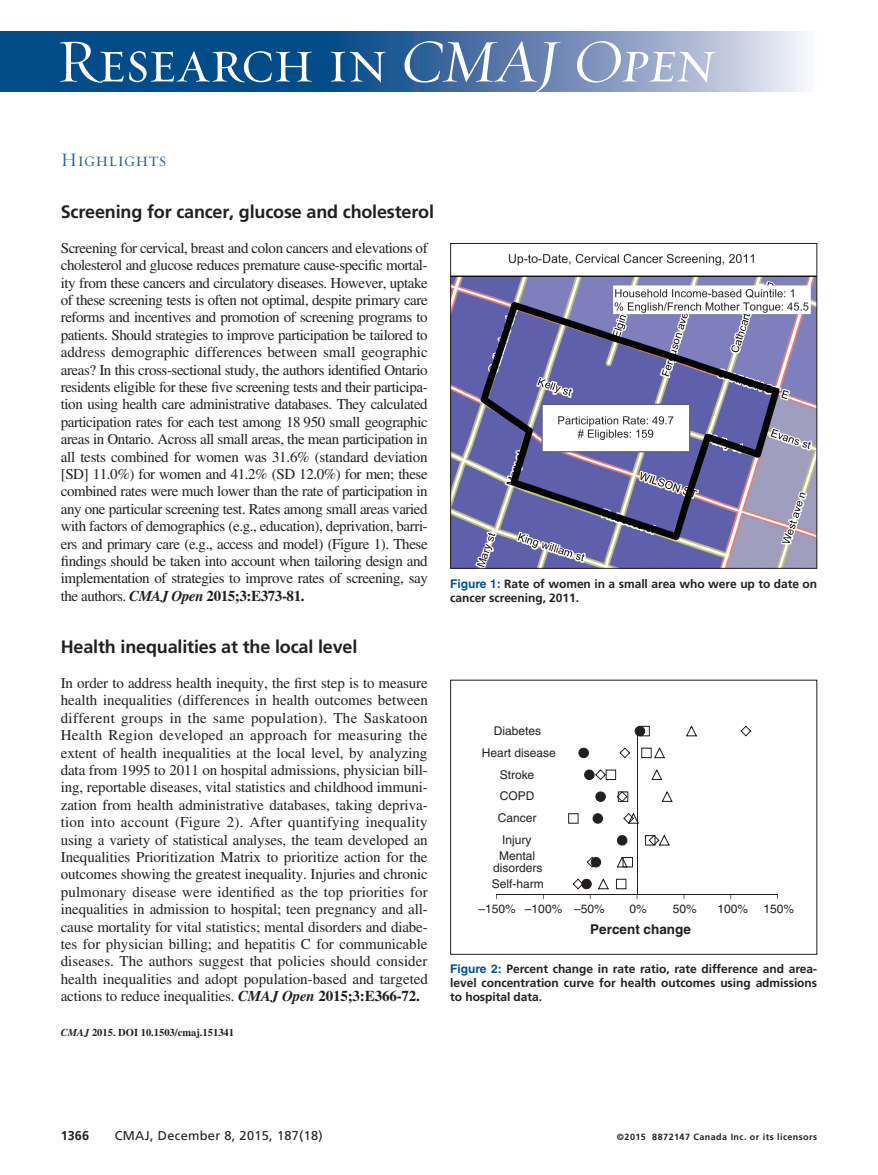
<style>
.page{position:relative;width:878px;height:1175px;background:#fff}
.page>*{position:absolute;margin:0;border:0;box-sizing:border-box;transform-origin:0 0}
.Article_subtype{font:19.5px "Requiem Display HTF Small Caps";color:#2c6199}
.t1{font:700 18px "Frutiger LT Std";letter-spacing:-.01em;color:#231f20}
.PJ{font:15px/17.4px "Times LT Std";letter-spacing:-.02em;color:#231f20;text-align:justify}
.t2{font:700 13.5px "Helvetica LT Std";color:#231f20}
.t3{font:12.75px "Frutiger LT Std";letter-spacing:.025em;color:#231f20}
.t4{font:700 12.75px "Frutiger LT Std";color:#231f20}
.Fig_caption{font:700 12px/14.2px "Frutiger LT Std";letter-spacing:-.005em;color:#231f20;text-align:justify}
.t5{font:12px/12.5px "Helvetica LT Std";color:#231f20;text-align:center}
.Article_id{font:700 10.5px "Times LT Std";color:#231f20}
.t6{font:700 9px "Frutiger LT Std";letter-spacing:.05em;color:#231f20}
.s1{font-weight:700;font-style:italic}
.s2{font-weight:700}
.s3{font-style:italic}
.s4{font-family:"Helvetica LT Std";color:#005294}
</style>
<div class="page">
<div style="left:0;top:31px;width:348px;height:60px;background:#014c89"></div>
<svg style="left:331px;top:31px;width:474px;height:60px;background:#8ba3c5"></svg>
<svg style="left:60px;top:42px;width:251px;height:41px"></svg>
<svg style="left:331px;top:52px;width:54px;height:30px"></svg>
<svg style="left:403px;top:41px;width:157px;height:51px;background:#6a88b3"></svg>
<svg style="left:575px;top:41px;width:140px;height:42px;background:#abb7d3"></svg>
<hr style="left:636px;top:731px;width:1px;height:164px;background:#231f20">
<hr style="left:496px;top:894px;width:281px;height:1px;background:#231f20">
<svg style="left:617px;top:835px;width:10px;height:11px"></svg>
<svg style="left:592px;top:813px;width:11px;height:11px"></svg>
<svg style="left:595px;top:791px;width:10px;height:11px"></svg>
<svg style="left:578px;top:747px;width:11px;height:12px"></svg>
<svg style="left:598px;top:878px;width:10px;height:11px"></svg>
<svg style="left:661px;top:791px;width:11px;height:11px"></svg>
<svg style="left:651px;top:769px;width:11px;height:11px"></svg>
<svg style="left:686px;top:725px;width:11px;height:11px"></svg>
<svg style="left:572px;top:878px;width:19px;height:21px"></svg>
<svg style="left:587px;top:857px;width:14px;height:11px"></svg>
<svg style="left:623px;top:813px;width:15px;height:10px"></svg>
<svg style="left:619px;top:747px;width:11px;height:11px"></svg>
<svg style="left:740px;top:725px;width:11px;height:11px"></svg>
<svg style="left:616px;top:878px;width:10px;height:11px"></svg>
<svg style="left:617px;top:857px;width:16px;height:10px"></svg>
<svg style="left:645px;top:835px;width:24px;height:10px"></svg>
<svg style="left:568px;top:813px;width:10px;height:10px"></svg>
<svg style="left:617px;top:791px;width:11px;height:11px"></svg>
<svg style="left:584px;top:769px;width:32px;height:12px"></svg>
<svg style="left:641px;top:747px;width:24px;height:11px"></svg>
<svg style="left:634px;top:725px;width:15px;height:12px"></svg>
<img style="left:452px;top:253px;width:363px;height:313px">
<div style="left:450px;top:243px;width:367px;height:325px;border:1px solid #231f20"></div>
<p class="Article_subtype" style="left:61px;top:148px;width:107px">Highlights</p>
<h1 class="t1" style="left:61px;top:201px;width:375px">Screening for cancer, glucose and cholesterol</h1>
<p class="PJ" style="left:61px;top:239px;width:368px">Screening for cervical, breast and colon cancers and elevations of cholesterol and glucose reduces premature cause-specific mortal&shy;ity from these cancers and circulatory diseases. However, uptake of these screening tests is often not optimal, despite primary care reforms and incentives and promotion of screening programs to patients. Should strategies to improve participation be tailored to address demographic differences between small geographic areas? In this cross-sectional study, the authors identified Ontario residents eligible for these five screening tests and their participa&shy;tion using health care administrative databases. They calculated participation rates for each test among 18 950 small geographic areas in Ontario. Across all small areas, the mean participation in all tests combined for women was 31.6% (standard deviation [SD] 11.0%) for women and 41.2% (SD 12.0%) for men; these combined rates were much lower than the rate of participation in any one particular screening test. Rates among small areas varied with factors of demographics (e.g., education), deprivation, barri&shy;ers and primary care (e.g., access and model) (Figure 1). These findings should be taken into account when tailoring design and implementation of strategies to improve rates of screening, say the authors. <span class="s1">CMAJ Open</span> <span class="s2">2015;3:E373-81.</span></p>
<h1 class="t1" style="left:61px;top:636px;width:298px">Health inequalities at the local level</h1>
<p class="PJ" style="left:61px;top:674px;width:369px">In order to address health inequity, the first step is to measure health inequalities (differences in health outcomes between different groups in the same population). The Saskatoon Health Region developed an approach for measuring the extent of health inequalities at the local level, by analyzing data from 1995 to 2011 on hospital admissions, physician bill&shy;ing, reportable diseases, vital statistics and childhood immuni&shy;zation from health administrative databases, taking depriva&shy;tion into account (Figure 2). After quantifying inequality using a variety of statistical analyses, the team developed an Inequalities Prioritization Matrix to prioritize action for the outcomes showing the greatest inequality. Injuries and chronic pulmonary disease were identified as the top priorities for inequalities in admission to hospital; teen pregnancy and all&shy;cause mortality for vital statistics; mental disorders and diabe&shy;tes for physician billing; and hepatitis C for communicable diseases. The authors suggest that policies should consider health inequalities and adopt population-based and targeted actions to reduce inequalities. <span class="s1">CMAJ Open</span> <span class="s2">2015;3:E366-72.</span></p>
<p class="Article_id" style="left:61px;top:1026px;width:175px"><span class="s3">CMAJ</span> 2015. DOI 10.1503/cmaj.151341</p>
<p class="Fig_caption" style="left:450px;top:576px;width:368px"><span class="s4">Figure 1:</span> Rate of women in a small area who were up to date on cancer screening, 2011.</p>
<p class="t5" style="left:494px;top:724px;width:49px">Diabetes</p>
<p class="t5" style="left:482px;top:746px;width:76px">Heart disease</p>
<p class="t5" style="left:499px;top:768px;width:36px">Stroke</p>
<p class="t5" style="left:499px;top:790px;width:36px">COPD</p>
<p class="t5" style="left:498px;top:811px;width:40px">Cancer</p>
<p class="t5" style="left:502px;top:833px;width:31px">Injury</p>
<p class="t5" style="left:493px;top:849px;width:51px">Mental disorders</p>
<p class="t5" style="left:492px;top:877px;width:54px">Self-harm</p>
<p class="t5" style="left:478px;top:902px;width:128px">–150% –100% –50%</p>
<p class="t5" style="left:629px;top:902px;width:19px">0%</p>
<p class="t5" style="left:672px;top:902px;width:26px">50%</p>
<p class="t5" style="left:717px;top:902px;width:32px">100%</p>
<p class="t5" style="left:763px;top:902px;width:32px">150%</p>
<p class="t2" style="left:590px;top:921px;width:102px">Percent change</p>
<p class="Fig_caption" style="left:450px;top:961px;width:368px"><span class="s4">Figure 2:</span> Percent change in rate ratio, rate difference and area&shy;level concentration curve for health outcomes using admissions to hospital data.</p>
<p class="t4" style="left:61px;top:1127px;width:30px">1366</p>
<p class="t3" style="left:115px;top:1127px;width:209px">CMAJ, December 8, 2015, 187(18)</p>
<p class="t6" style="left:617px;top:1131px;width:202px">©2015 8872147 Canada Inc. or its licensors</p>
</div>
